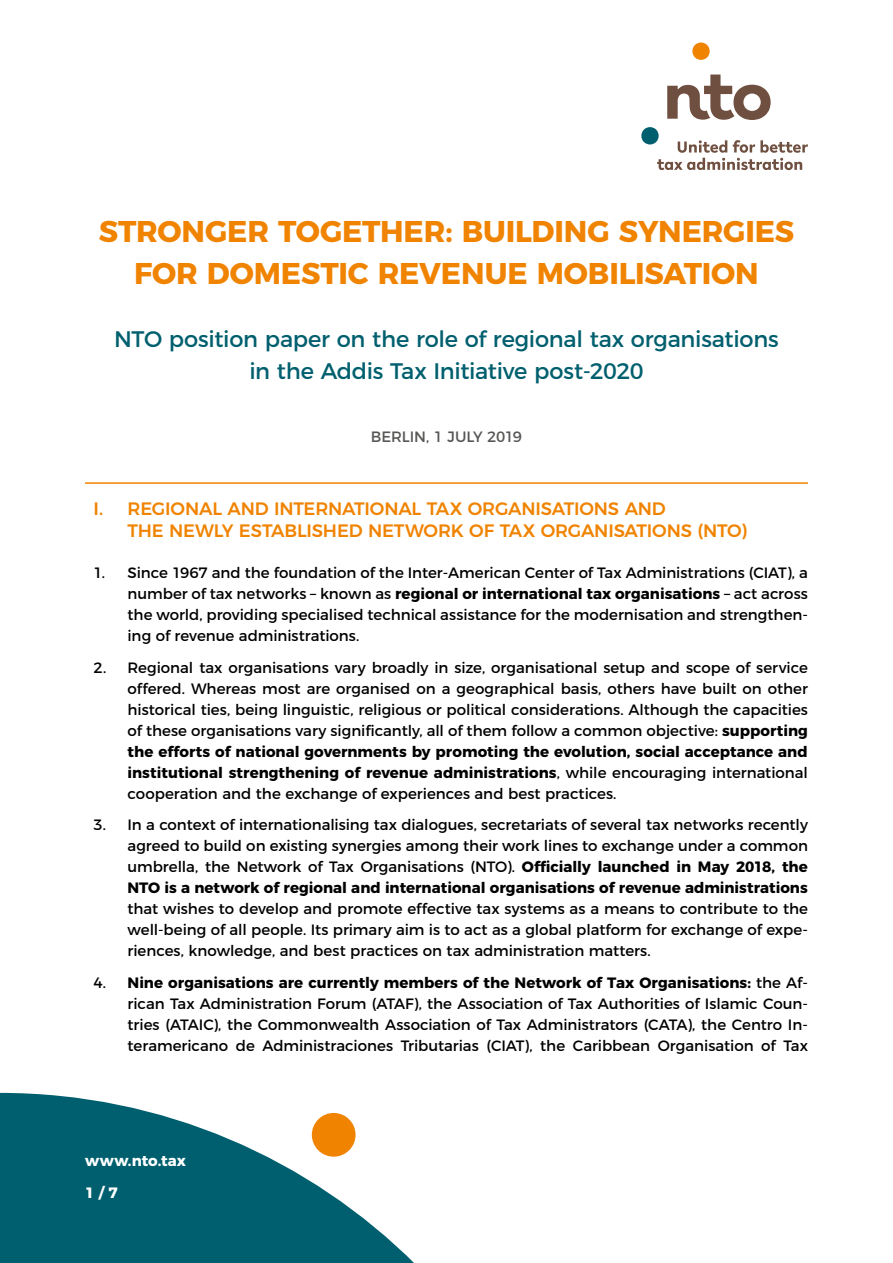
<style>
.page{position:relative;width:893px;height:1263px;background:#fff}
.page>*{position:absolute;margin:0;border:0;box-sizing:border-box;transform-origin:0 0}
.t1{font:700 30px/42px "Montserrat";letter-spacing:-.005em;color:#f08300;text-align:center}
.t2{font:22.5px/31.5px "Montserrat";letter-spacing:-.015em;color:#005f6e;text-align:center}
.t3{font:500 18px/21.6px "Montserrat";letter-spacing:-.01em;color:#f08300}
.t4{font:15px/21px "Montserrat";color:#000;text-align:justify}
.t5{font:15px "Montserrat";letter-spacing:-.01em;color:#575756}
.t6{font:700 15px/31.5px "Montserrat";letter-spacing:.005em;color:#fff}
.s1{font-weight:700}
</style>
<div class="page">
<svg style="left:0;top:1093px;width:414px;height:170px;fill:#005f6e"></svg>
<div style="left:312px;top:1113px;width:44px;height:44px;background:#f08300;border-radius:50%"></div>
<svg style="left:692px;top:43px;width:18px;height:17px"></svg>
<svg style="left:641px;top:75px;width:167px;height:95px"></svg>
<hr style="left:85px;top:482px;width:723px;height:2px;background:#f08300">
<h1 class="t1" style="left:99px;top:208px;width:697px">STRONGER TOGETHER: BUILDING SYNERGIES<br>FOR DOMESTIC REVENUE MOBILISATION</h1>
<h2 class="t2" style="left:114px;top:322px;width:666px">NTO position paper on the role of regional tax organisations in the Addis Tax Initiative post-2020</h2>
<p class="t5" style="left:371px;top:424px;width:153px">BERLIN, 1 JULY 2019</p>
<p class="t3" style="left:128px;top:497px;width:621px;text-indent:-34px">I. REGIONAL AND INTERNATIONAL TAX ORGANISATIONS AND<br>THE NEWLY ESTABLISHED NETWORK OF TAX ORGANISATIONS (NTO)</p>
<p class="t4" style="left:128px;top:561px;width:682px;text-indent:-34px">1. Since 1967 and the foundation of the Inter-American Center of Tax Administrations (CIAT), a number of tax networks – known as <span class="s1">regional or international tax organisations</span> – act across the world, providing specialised technical assistance for the modernisation and strengthen&shy;ing of revenue administrations.</p>
<p class="t4" style="left:128px;top:656px;width:682px;text-indent:-34px">2. Regional tax organisations vary broadly in size, organisational setup and scope of service offered. Whereas most are organised on a geographical basis, others have built on other historical ties, being linguistic, religious or political considerations. Although the capacities of these organisations vary significantly, all of them follow a common objective: <span class="s1">supporting the efforts of national governments by promoting the evolution, social acceptance and institutional strengthening of revenue administrations</span>, while encouraging international cooperation and the exchange of experiences and best practices.</p>
<p class="t4" style="left:128px;top:813px;width:682px;text-indent:-34px">3. In a context of internationalising tax dialogues, secretariats of several tax networks recently agreed to build on existing synergies among their work lines to exchange under a common umbrella, the Network of Tax Organisations (NTO). <span class="s1">Officially launched in May 2018, the NTO is a network of regional and international organisations of revenue administrations</span></p>
<p class="t4" style="left:128px;top:897px;width:682px">that wishes to develop and promote effective tax systems as a means to contribute to the well-being of all people. Its primary aim is to act as a global platform for exchange of expe&shy;riences, knowledge, and best practices on tax administration matters.</p>
<p class="t4" style="left:128px;top:971px;width:682px;text-indent:-34px">4. <span class="s1">Nine organisations are currently members of the Network of Tax Organisations:</span> the Af&shy;rican Tax Administration Forum (ATAF), the Association of Tax Authorities of Islamic Coun&shy;tries (ATAIC), the Commonwealth Association of Tax Administrators (CATA), the Centro In&shy;teramericano de Administraciones Tributarias (CIAT), the Caribbean Organisation of Tax</p>
<p class="t6" style="left:85px;top:1144px;width:102px">www.nto.tax<br>1 / 7</p>
</div>
